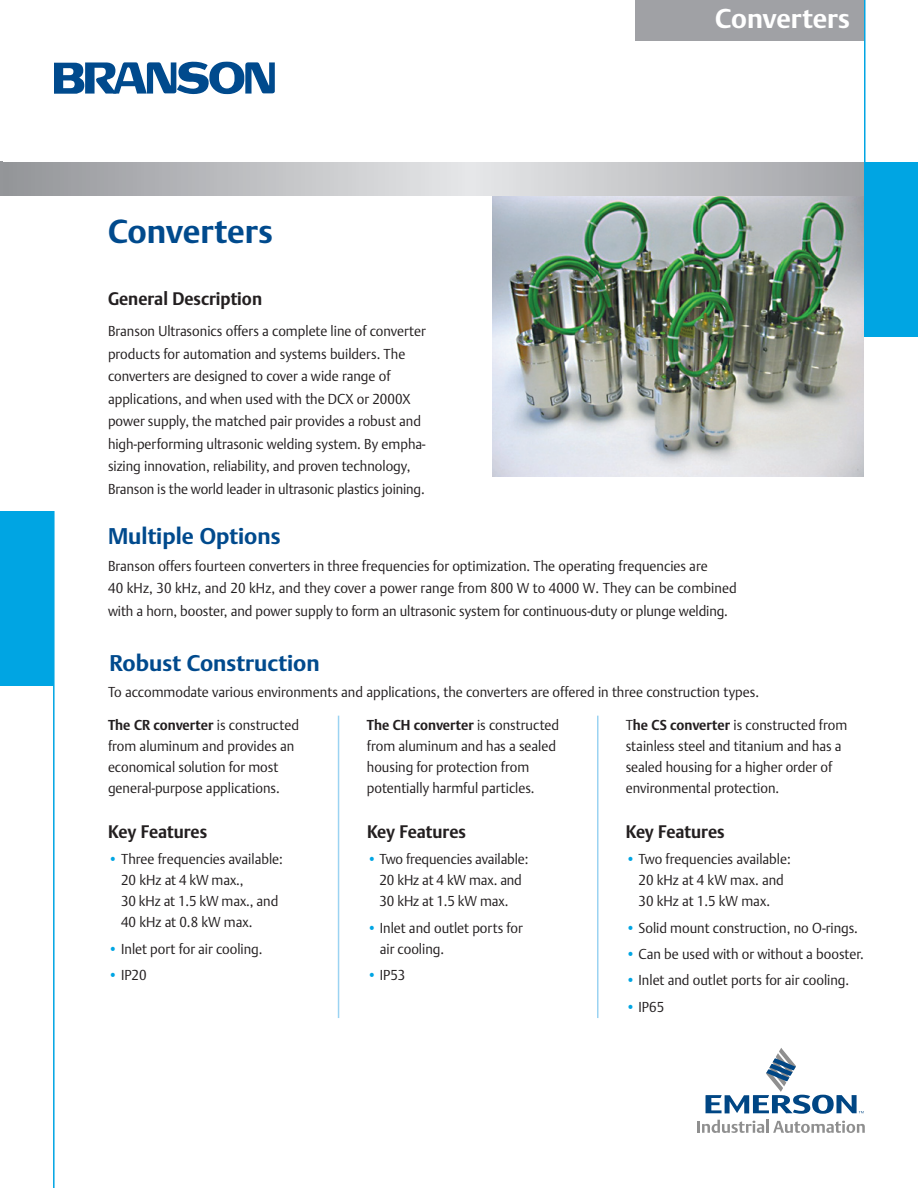
<style>
.page{position:relative;width:918px;height:1188px;background:#fff}
.page>*{position:absolute;margin:0;border:0;box-sizing:border-box;transform-origin:0 0}
.COVERS____Title_whit{font:700 33px "DTL Argo TOT";color:#004a8d}
.COVERS____Boxed_name{font:700 27px "DTL Argo TOT";color:#fff}
.INTERIOR____Body_10{font:700 22.5px "DTL Argo TOT";color:#004a8d}
.INTERIOR____Body_10-2{font:700 18px "DTL Argo TOT";letter-spacing:-.005em;color:#231f20;scale:.95 1}
.INTERIOR____Body_10-3{font:300 14.25px/21px "DTL Argo TOT";color:#231f20;scale:.95 1}
.s1{font-weight:700}
.s2{color:#00a5e3}
</style>
<div class="page">
<img style="left:492px;top:195px;width:372px;height:281px">
<svg style="left:54px;top:62px;width:221px;height:32px"></svg>
<svg style="left:3px;top:162px;width:861px;height:33px;background:#bfc0c3"></svg>
<hr style="left:0;top:162px;width:3px;height:33px;background:#949699">
<div style="left:635px;top:0;width:230px;height:40px;background:#a0a1a5"></div>
<svg style="left:706px;top:1048px;width:158px;height:66px"></svg>
<svg style="left:697px;top:1120px;width:168px;height:13px"></svg>
<div style="left:0;top:511px;width:54px;height:175px;background:#00a5e3"></div>
<hr style="left:53px;top:511px;width:2px;height:677px;background:#00a5e3">
<hr style="left:338px;top:716px;width:1px;height:302px;background:#9bd3f2">
<hr style="left:597px;top:716px;width:1px;height:302px;background:#9bd3f2">
<div style="left:864px;top:162px;width:54px;height:175px;background:#00a5e3"></div>
<hr style="left:864px;top:0;width:2px;height:337px;background:#00a5e3">
<p class="COVERS____Title_whit" style="left:108px;top:212px;width:166px">Converters</p>
<p class="INTERIOR____Body_10-2" style="left:108px;top:288px;width:164px">General Description</p>
<p class="INTERIOR____Body_10-3" style="left:108px;top:320px;width:336px;line-height:22.5px">Branson Ultrasonics offers a complete line of converter products for automation and systems builders. The converters are designed to cover a wide range of applications, and when used with the DCX or 2000X power supply, the matched pair provides a robust and high-performing ultrasonic welding system. By empha&shy;sizing innovation, reliability, and proven technology, Branson is the world leader in ultrasonic plastics joining.</p>
<p class="INTERIOR____Body_10" style="left:108px;top:523px;width:174px">Multiple Options</p>
<p class="COVERS____Boxed_name" style="left:715px;top:3px;width:136px">Converters</p>
<p class="INTERIOR____Body_10-3" style="left:108px;top:555px;width:664px;line-height:22.5px">Branson offers fourteen converters in three frequencies for optimization. The operating frequencies are<br>40 kHz, 30 kHz, and 20 kHz, and they cover a power range from 800 W to 4000 W. They can be combined with a horn, booster, and power supply to form an ultrasonic system for continuous-duty or plunge welding.</p>
<p class="INTERIOR____Body_10" style="left:110px;top:649px;width:212px">Robust Construction</p>
<p class="INTERIOR____Body_10-3" style="left:108px;top:682px;width:687px">To accommodate various environments and applications, the converters are offered in three construction types.</p>
<p class="INTERIOR____Body_10-3" style="left:108px;top:715px;width:203px"><span class="s1">The CR converter</span> is constructed from aluminum and provides an economical solution for most general-purpose applications.</p>
<p class="INTERIOR____Body_10-3" style="left:367px;top:715px;width:204px"><span class="s1">The CH converter</span> is constructed from aluminum and has a sealed housing for protection from potentially harmful particles.</p>
<p class="INTERIOR____Body_10-3" style="left:626px;top:715px;width:235px">T<span class="s1">he CS converter</span> is constructed from stainless steel and titanium and has a sealed housing for a higher order of environmental protection.</p>
<p class="INTERIOR____Body_10-2" style="left:108px;top:821px;width:106px">Key Features</p>
<p class="INTERIOR____Body_10-3" style="left:121px;top:849px;width:172px;text-indent:-13px"><span class="s2">•</span> Three frequencies available:<br>20 kHz at 4 kW max.,<br>30 kHz at 1.5 kW max., and<br>40 kHz at 0.8 kW max.</p>
<p class="INTERIOR____Body_10-3" style="left:108px;top:938px;width:164px"><span class="s2">•</span> Inlet port for air cooling.</p>
<p class="INTERIOR____Body_10-3" style="left:108px;top:965px;width:42px"><span class="s2">•</span> IP20</p>
<p class="INTERIOR____Body_10-2" style="left:367px;top:821px;width:106px">Key Features</p>
<p class="INTERIOR____Body_10-3" style="left:367px;top:849px;width:171px;text-align:center"><span class="s2">•</span> Two frequencies available:<br>20 kHz at 4 kW max. and<br>30 kHz at 1.5 kW max.</p>
<p class="INTERIOR____Body_10-3" style="left:380px;top:917px;width:152px;text-indent:-13px"><span class="s2">•</span> Inlet and outlet ports for air cooling.</p>
<p class="INTERIOR____Body_10-3" style="left:367px;top:965px;width:42px"><span class="s2">•</span> IP53</p>
<p class="INTERIOR____Body_10-2" style="left:626px;top:821px;width:106px">Key Features</p>
<p class="INTERIOR____Body_10-3" style="left:626px;top:849px;width:175px;text-align:center"><span class="s2">•</span> Two frequencies available:<br>20 kHz at 4 kW max. and<br>30 kHz at 1.5 kW max.</p>
<p class="INTERIOR____Body_10-3" style="left:626px;top:917px;width:246px"><span class="s2">•</span> Solid mount construction, no O-rings.</p>
<p class="INTERIOR____Body_10-3" style="left:626px;top:944px;width:252px"><span class="s2">•</span> Can be used with or without a booster.</p>
<p class="INTERIOR____Body_10-3" style="left:626px;top:970px;width:237px"><span class="s2">•</span> Inlet and outlet ports for air cooling.</p>
<p class="INTERIOR____Body_10-3" style="left:626px;top:996px;width:42px"><span class="s2">•</span> IP65</p>
</div>
